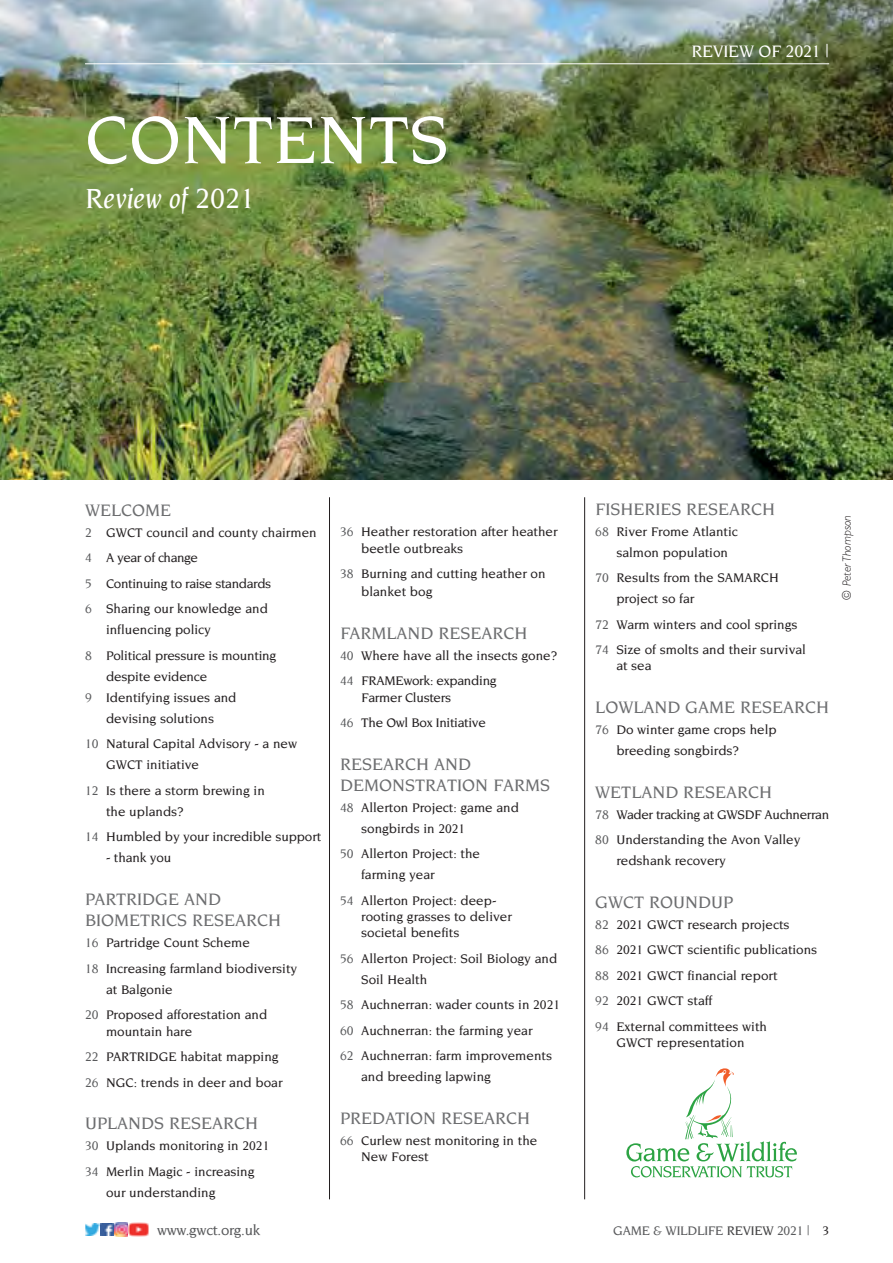
<style>
.page{position:relative;width:893px;height:1263px;background:#fff}
.page>*{position:absolute;margin:0;border:0;box-sizing:border-box;transform-origin:0 0}
.t1{font:500 72px "Novarese LT";color:#fff}
.t2{font:italic 500 30px "Novarese LT";color:#fff}
.t3{font:500 18px/21.6px "Novarese LT";color:#6d6e70}
.t4{font:500 18px "Novarese LT";letter-spacing:-.015em;color:#fff}
.t5{font:500 15px "Novarese LT";letter-spacing:-.015em;color:#58595b}
.t6{font:500 13.5px/25.5px "Novarese LT";color:#231f20}
.t7{font:500 13.5px/25.5px "Novarese LT";letter-spacing:-.025em;color:#231f20}
.t8{font:500 13.5px/25.5px "Novarese LT";letter-spacing:-.02em;color:#231f20}
.t9{font:500 13.5px "Novarese LT";letter-spacing:-.015em;color:#58595b}
.t10{font:italic 300 12px "Gill Sans";color:#231f20}
.s1{color:#58595b}
.s2{color:#404041}
.s3{color:#231f20}
</style>
<div class="page">
<img style="left:85px;top:1223px;width:15px;height:12px">
<svg style="left:101px;top:1223px;width:27px;height:13px"></svg>
<img style="left:129px;top:1222px;width:19px;height:14px">
<img style="left:0;top:0;width:893px;height:479px">
<hr style="left:329px;top:497px;width:1px;height:702px;background:#231f20">
<hr style="left:584px;top:497px;width:1px;height:702px;background:#231f20">
<svg style="left:626px;top:1068px;width:171px;height:109px"></svg>
<hr style="left:85px;top:63px;width:744px;height:1px;background:#fff">
<h1 class="t1" style="left:85px;top:112px;width:366px">CONTENTS</h1>
<h2 class="t2" style="left:85px;top:187px;width:172px">Review of 2021</h2>
<h3 class="t4" style="left:691px;top:44px;width:139px">REVIEW OF 2021 |</h3>
<h3 class="t3" style="left:85px;top:501px;width:87px">WELCOME</h3>
<p class="t6" style="left:85px;top:521px;width:233px"><span class="s1">2</span> GWCT council and county chairmen<br><span class="s1">4</span> A year of change<br><span class="s1">5</span> Continuing to raise standards<br><span class="s1">6</span> Sharing our knowledge and</p>
<p class="t6" style="left:85px;top:618px;width:193px;text-indent:21px">influencing policy<br><span class="s1">8</span> Political pressure is mounting</p>
<p class="t6" style="left:106px;top:665px;width:103px">despite evidence</p>
<p class="t6" style="left:85px;top:686px;width:153px"><span class="s1">9</span> Identifying issues and</p>
<p class="t6" style="left:106px;top:707px;width:109px">devising solutions</p>
<p class="t6" style="left:106px;top:735px;width:193px;line-height:21px;text-indent:-21px"><span class="s1">10</span> Natural Capital Advisory - a new<br>GWCT initiative</p>
<p class="t6" style="left:106px;top:781px;width:160px;line-height:21px;text-indent:-21px"><span class="s1">12</span> Is there a storm brewing in the uplands?</p>
<p class="t6" style="left:85px;top:825px;width:238px"><span class="s1">14</span> Humbled by your incredible support</p>
<p class="t6" style="left:106px;top:846px;width:67px">- thank you</p>
<h3 class="t3" style="left:85px;top:890px;width:197px">PARTRIDGE AND<br>BIOMETRICS RESEARCH</h3>
<p class="t6" style="left:85px;top:931px;width:214px"><span class="s1">16</span> Partridge Count Scheme<br><span class="s1">18</span> Increasing farmland biodiversity</p>
<p class="t6" style="left:85px;top:978px;width:184px;text-indent:21px">at Balgonie<br><span class="s1">20</span> Proposed afforestation and</p>
<p class="t6" style="left:85px;top:1020px;width:199px;text-indent:21px">mountain hare<br><span class="s1">22</span> PARTRIDGE habitat mapping<br><span class="s1">26</span> NGC: trends in deer and boar</p>
<h3 class="t3" style="left:85px;top:1114px;width:174px">UPLANDS RESEARCH</h3>
<p class="t6" style="left:85px;top:1134px;width:186px"><span class="s1">30</span> Uplands monitoring in 2021<br><span class="s1">34</span> Merlin Magic - increasing</p>
<p class="t6" style="left:106px;top:1181px;width:111px">our understanding</p>
<p class="t6" style="left:361px;top:525px;width:198px;line-height:16.2px;text-indent:-21px"><span class="s1">36</span> Heather restoration after heather beetle outbreaks</p>
<p class="t6" style="left:361px;top:566px;width:186px;line-height:18px;text-indent:-21px"><span class="s1">38</span> Burning and cutting heather on blanket bog</p>
<h3 class="t3" style="left:340px;top:624px;width:189px">FARMLAND RESEARCH</h3>
<p class="t6" style="left:340px;top:644px;width:219px"><span class="s1">40</span> Where have all the insects gone?<br><span class="s1">44</span> FRAMEwork: expanding</p>
<p class="t8" style="left:340px;top:686px;width:147px;text-indent:21px">Farmer Clusters<br><span class="s1">46</span> The Owl Box Initiative</p>
<h3 class="t3" style="left:340px;top:755px;width:211px;line-height:21px">RESEARCH AND<br>DEMONSTRATION FARMS</h3>
<p class="t6" style="left:361px;top:798px;width:159px;line-height:21px;text-indent:-21px"><span class="s1">48</span> Allerton Project: game and songbirds in 2021</p>
<p class="t6" style="left:361px;top:844px;width:120px;line-height:21px;text-indent:-21px"><span class="s1">50</span> Allerton Project: the farming year</p>
<p class="t6" style="left:361px;top:893px;width:152px;line-height:16.2px;text-indent:-21px"><span class="s1">54</span> Allerton Project: deep&shy;rooting grasses to deliver societal benefits</p>
<p class="t6" style="left:361px;top:949px;width:198px;line-height:21px;text-indent:-21px"><span class="s1">56</span> Allerton Project: Soil Biology and<br>Soil Health</p>
<p class="t6" style="left:340px;top:993px;width:222px"><span class="s1">58</span> Auchnerran: wader counts in 2021<br><span class="s1">60</span> Auchnerran: the farming year<br><span class="s1">62</span> Auchnerran: farm improvements</p>
<p class="t6" style="left:361px;top:1065px;width:131px">and breeding lapwing</p>
<h3 class="t3" style="left:340px;top:1109px;width:191px">PREDATION RESEARCH</h3>
<p class="t6" style="left:361px;top:1133px;width:178px;line-height:16.2px;text-indent:-21px"><span class="s1">66</span> Curlew nest monitoring in the<br>New Forest</p>
<h3 class="t3" style="left:595px;top:500px;width:181px">FISHERIES RESEARCH</h3>
<p class="t6" style="left:616px;top:522px;width:123px;line-height:21px;text-indent:-21px"><span class="s1">68</span> River Frome Atlantic salmon population</p>
<p class="t6" style="left:616px;top:569px;width:164px;line-height:21px;text-indent:-21px"><span class="s1">70</span> Results from the SAMARCH project so far</p>
<p class="t6" style="left:595px;top:613px;width:212px"><span class="s1">72</span> Warm winters and cool springs<br><span class="s1">74</span> Size of smolts and their survival</p>
<p class="t6" style="left:616px;top:655px;width:37px">at sea</p>
<h3 class="t3" style="left:595px;top:698px;width:235px">LOWLAND GAME RESEARCH</h3>
<p class="t6" style="left:616px;top:720px;width:162px;line-height:21px;text-indent:-21px"><span class="s1">76</span> Do winter game crops help breeding songbirds?</p>
<h3 class="t3" style="left:595px;top:783px;width:178px">WETLAND RESEARCH</h3>
<p class="t7" style="left:595px;top:803px;width:235px"><span class="s1">78</span> Wader tracking at GWSDF Auchnerran<br><span class="s1">80</span> Understanding the Avon Valley</p>
<p class="t6" style="left:616px;top:849px;width:111px">redshank recovery</p>
<h3 class="t3" style="left:595px;top:893px;width:139px">GWCT ROUNDUP</h3>
<p class="t6" style="left:595px;top:913px;width:223px"><span class="s1">82</span> 2021 GWCT research projects<br><span class="s1">86</span> 2021 GWCT scientific publications<br><span class="s1">88</span> 2021 GWCT financial report<br><span class="s1">92</span> 2021 GWCT staff<br><span class="s1">94</span> External committees with</p>
<p class="t6" style="left:616px;top:1031px;width:130px">GWCT representation</p>
<p class="t5" style="left:157px;top:1225px;width:105px">www.gwct.org.uk</p>
<p class="t9" style="left:613px;top:1226px;width:218px">GAME &amp; WILDLIFE <span class="s2">REVIEW</span> 2021 | <span class="s3">3</span></p>
<p class="t10" style="left:843px;top:600px;width:86px;rotate:-90deg">© Peter Thompson</p>
</div>
